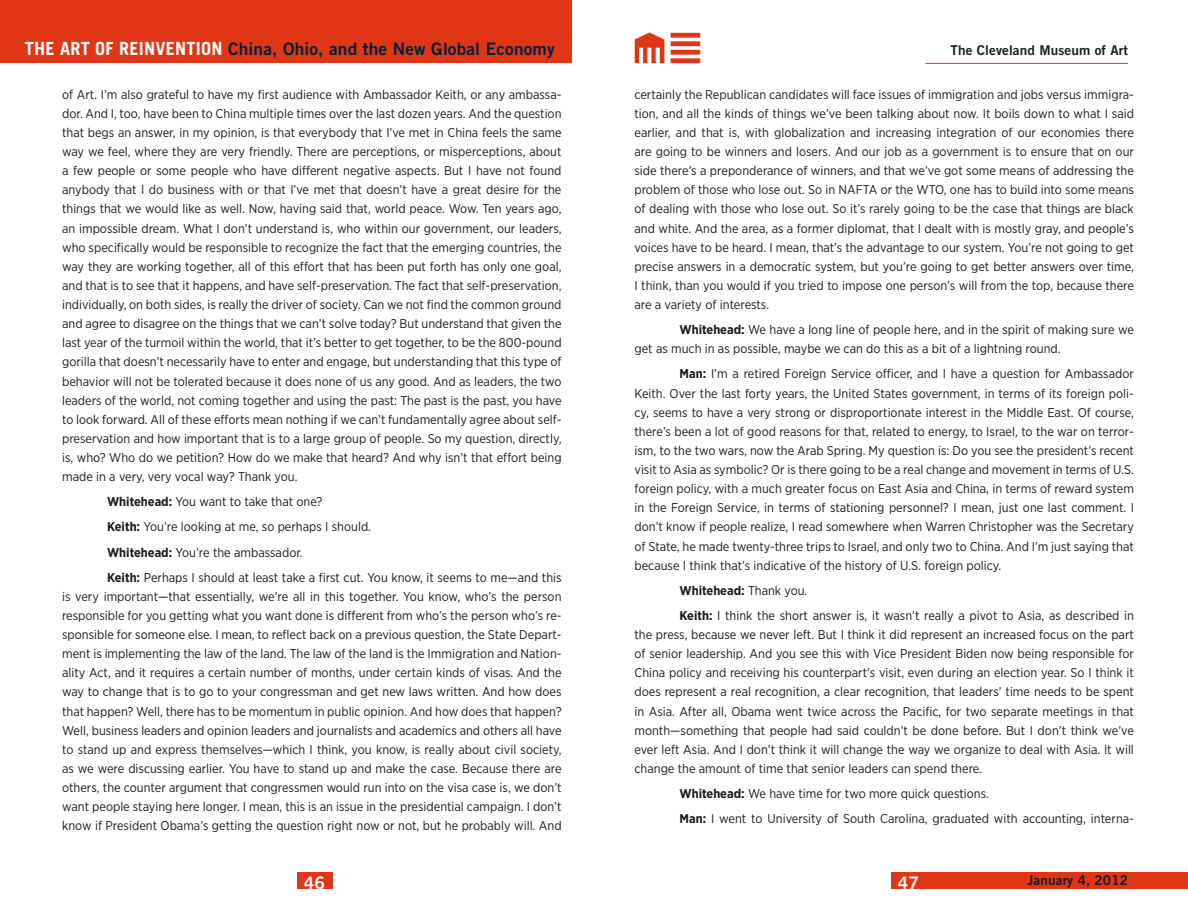
<style>
.page{position:relative;width:1188px;height:918px;background:#fff}
.page>*{position:absolute;margin:0;border:0;box-sizing:border-box;transform-origin:0 0}
.t1{font:17.25px "Trade Gothic Bold Two";letter-spacing:.01em;color:#00223d}
.t2{font:17.25px "Trade Gothic Bold Two";color:#fff}
.t3{font:13.5px "Trade Gothic Bold Two";letter-spacing:.01em;color:#1c1c1a}
.t4{font:12.75px/19.2px "Gotham Narrow";color:#1c1c1a;text-align:justify}
.s1{font-family:"Trade Gothic";font-weight:700;font-size:18.15px;color:#fff}
.s2{font-weight:700}
</style>
<div class="page">
<div style="left:297px;top:872px;width:35px;height:17px;background:#e03616"></div>
<div style="left:891px;top:872px;width:297px;height:17px;background:#e03616"></div>
<img style="left:634px;top:32px;width:67px;height:32px">
<div style="left:0;top:0;width:572px;height:63px;background:#e03616"></div>
<hr style="left:926px;top:63px;width:202px;height:1px;background:#e03616">
<h1 class="t1" style="left:25px;top:38px;width:532px"><span class="s1">THE ART OF REINVENTION</span> China, Ohio, and the New Global Economy</h1>
<p class="t3" style="left:951px;top:42px;width:179px">The Cleveland Museum of Art</p>
<p class="t4" style="left:62px;top:85px;width:501px">of Art. I’m also grateful to have my first audience with Ambassador Keith, or any ambassa&shy;dor. And I, too, have been to China multiple times over the last dozen years. And the question that begs an answer, in my opinion, is that everybody that I’ve met in China feels the same way we feel, where they are very friendly. There are perceptions, or misperceptions, about a few people or some people who have different negative aspects. But I have not found anybody that I do business with or that I’ve met that doesn’t have a great desire for the things that we would like as well. Now, having said that, world peace. Wow. Ten years ago, an impossible dream. What I don’t understand is, who within our government, our leaders, who specifically would be responsible to recognize the fact that the emerging countries, the way they are working together, all of this effort that has been put forth has only one goal, and that is to see that it happens, and have self-preservation. The fact that self-preservation, individually, on both sides, is really the driver of society. Can we not find the common ground and agree to disagree on the things that we can’t solve today? But understand that given the last year of the turmoil within the world, that it’s better to get together, to be the 800-pound gorilla that doesn’t necessarily have to enter and engage, but understanding that this type of behavior will not be tolerated because it does none of us any good. And as leaders, the two leaders of the world, not coming together and using the past: The past is the past, you have to look forward. All of these efforts mean nothing if we can’t fundamentally agree about self&shy;preservation and how important that is to a large group of people. So my question, directly, is, who? Who do we petition? How do we make that heard? And why isn’t that effort being made in a very, very vocal way? Thank you.</p>
<p class="t4" style="left:107px;top:489px;width:456px;line-height:25.2px;text-align:left"><span class="s2">Whitehead:</span> You want to take that one?<br><span class="s2">Keith:</span> You’re looking at me, so perhaps I should.<br><span class="s2">Whitehead:</span> You’re the ambassador.<br><span class="s2">Keith:</span> Perhaps I should at least take a first cut. You know, it seems to me—and this</p>
<p class="t4" style="left:62px;top:587px;width:501px">is very important—that essentially, we’re all in this together. You know, who’s the person responsible for you getting what you want done is different from who’s the person who’s re&shy;sponsible for someone else. I mean, to reflect back on a previous question, the State Depart&shy;ment is implementing the law of the land. The law of the land is the Immigration and Nation&shy;ality Act, and it requires a certain number of months, under certain kinds of visas. And the way to change that is to go to your congressman and get new laws written. And how does that happen? Well, there has to be momentum in public opinion. And how does that happen?<br>Well, business leaders and opinion leaders and journalists and academics and others all have to stand up and express themselves—which I think, you know, is really about civil society, as we were discussing earlier. You have to stand up and make the case. Because there are others, the counter argument that congressmen would run into on the visa case is, we don’t want people staying here longer. I mean, this is an issue in the presidential campaign. I don’t know if President Obama’s getting the question right now or not, but he probably will. And</p>
<p class="t4" style="left:634px;top:85px;width:501px">certainly the Republican candidates will face issues of immigration and jobs versus immigra&shy;tion, and all the kinds of things we’ve been talking about now. It boils down to what I said earlier, and that is, with globalization and increasing integration of our economies there are going to be winners and losers. And our job as a government is to ensure that on our side there’s a preponderance of winners, and that we’ve got some means of addressing the problem of those who lose out. So in NAFTA or the WTO, one has to build into some means of dealing with those who lose out. So it’s rarely going to be the case that things are black and white. And the area, as a former diplomat, that I dealt with is mostly gray, and people’s voices have to be heard. I mean, that’s the advantage to our system. You’re not going to get precise answers in a democratic system, but you’re going to get better answers over time, I think, than you would if you tried to impose one person’s will from the top, because there are a variety of interests.</p>
<p class="t4" style="left:634px;top:320px;width:501px;text-indent:45px"><span class="s2">Whitehead:</span> We have a long line of people here, and in the spirit of making sure we get as much in as possible, maybe we can do this as a bit of a lightning round.</p>
<p class="t4" style="left:634px;top:364px;width:501px;text-indent:45px"><span class="s2">Man:</span> I’m a retired Foreign Service officer, and I have a question for Ambassador Keith. Over the last forty years, the United States government, in terms of its foreign poli&shy;cy, seems to have a very strong or disproportionate interest in the Middle East. Of course, there’s been a lot of good reasons for that, related to energy, to Israel, to the war on terror&shy;ism, to the two wars, now the Arab Spring. My question is: Do you see the president’s recent visit to Asia as symbolic? Or is there going to be a real change and movement in terms of U.S. foreign policy, with a much greater focus on East Asia and China, in terms of reward system in the Foreign Service, in terms of stationing personnel? I mean, just one last comment. I don’t know if people realize, I read somewhere when Warren Christopher was the Secretary of State, he made twenty-three trips to Israel, and only two to China. And I’m just saying that because I think that’s indicative of the history of U.S. foreign policy.</p>
<p class="t4" style="left:679px;top:578px;width:456px;line-height:25.2px"><span class="s2">Whitehead:</span> Thank you.<br><span class="s2">Keith:</span> I think the short answer is, it wasn’t really a pivot to Asia, as described in</p>
<p class="t4" style="left:634px;top:625px;width:501px">the press, because we never left. But I think it did represent an increased focus on the part of senior leadership. And you see this with Vice President Biden now being responsible for China policy and receiving his counterpart’s visit, even during an election year. So I think it does represent a real recognition, a clear recognition, that leaders’ time needs to be spent in Asia. After all, Obama went twice across the Pacific, for two separate meetings in that month—something that people had said couldn’t be done before. But I don’t think we’ve ever left Asia. And I don’t think it will change the way we organize to deal with Asia. It will change the amount of time that senior leaders can spend there.</p>
<p class="t4" style="left:679px;top:781px;width:456px;line-height:25.2px"><span class="s2">Whitehead:</span> We have time for two more quick questions.<br><span class="s2">Man:</span> I went to University of South Carolina, graduated with accounting, interna-</p>
<h1 class="t2" style="left:304px;top:872px;width:23px">46</h1>
<h1 class="t2" style="left:898px;top:872px;width:23px">47</h1>
<p class="t3" style="left:1028px;top:871px;width:102px">January 4, 2012</p>
</div>
